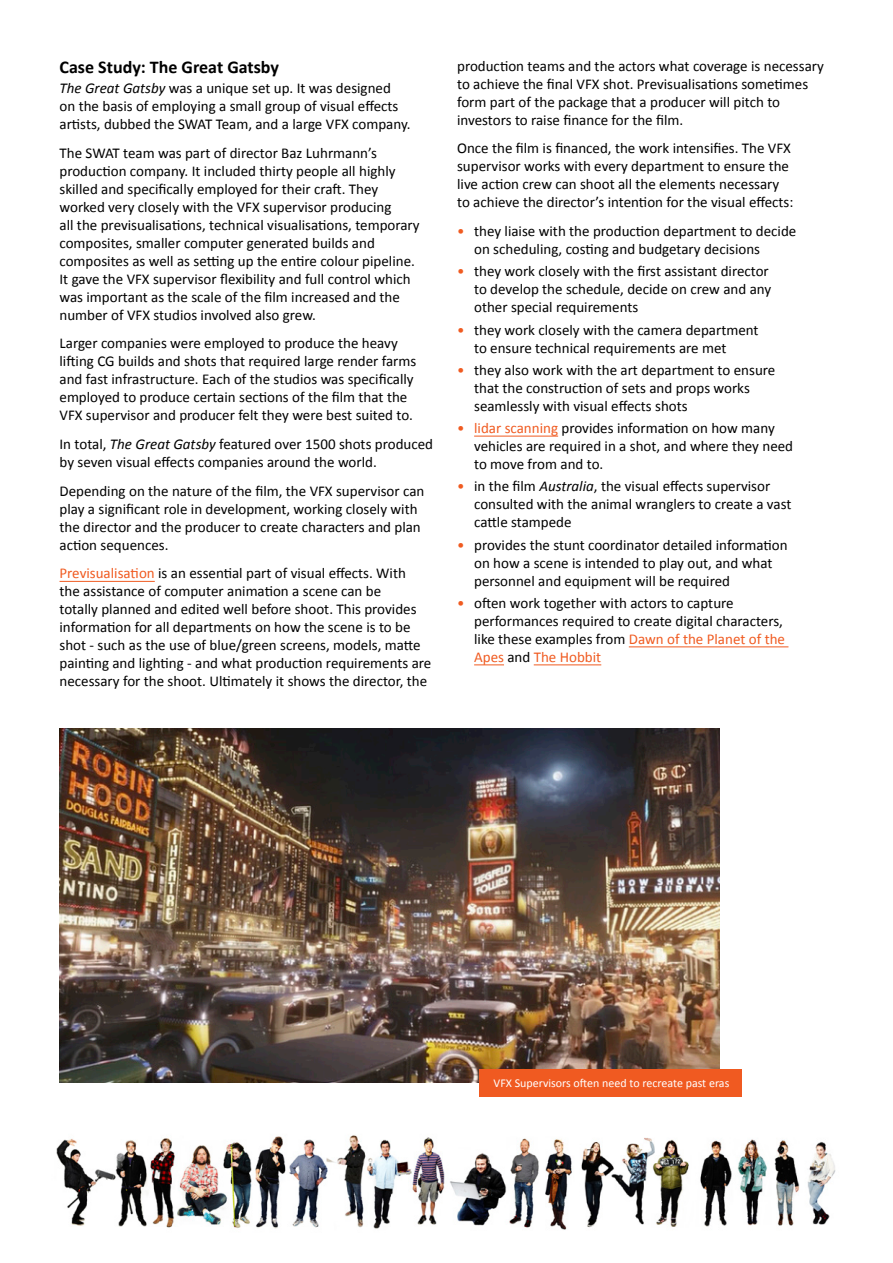
<style>
.page{position:relative;width:893px;height:1263px;background:#fff}
.page>*{position:absolute;margin:0;border:0;box-sizing:border-box;transform-origin:0 0}
.Heading_3{font:700 18px "Calibri";color:#000}
.Body{font:15px/18px "Calibri";color:#000}
.t1{font:12px "Calibri";color:#fff}
.s1{font-style:italic}
.s2{color:#f05b21}
</style>
<div class="page">
<img style="left:56px;top:1135px;width:780px;height:95px">
<hr style="left:60px;top:581px;width:95px;height:1px;background:#f05b21">
<hr style="left:474px;top:436px;width:84px;height:1px;background:#f05b21">
<hr style="left:629px;top:646px;width:159px;height:1px;background:#f05b21">
<hr style="left:474px;top:664px;width:30px;height:1px;background:#f05b21">
<hr style="left:534px;top:664px;width:67px;height:1px;background:#f05b21">
<img style="left:60px;top:728px;width:660px;height:354px">
<div style="left:479px;top:1068px;width:262px;height:28px;background:#f05a21"></div>
<p class="Heading_3" style="left:60px;top:56px;width:221px">Case Study: The Great Gatsby</p>
<p class="Body" style="left:60px;top:79px;width:353px"><span class="s1">The Great Gatsby</span> was a unique set up. It was designed<br>on the basis of employing a small group of visual effects artists, dubbed the SWAT Team, and a large VFX company.</p>
<p class="Body" style="left:60px;top:144px;width:362px">The SWAT team was part of director Baz Luhrmann’s production company. It included thirty people all highly skilled and specifically employed for their craft. They worked very closely with the VFX supervisor producing<br>all the previsualisations, technical visualisations, temporary composites, smaller computer generated builds and composites as well as setting up the entire colour pipeline.<br>It gave the VFX supervisor flexibility and full control which was important as the scale of the film increased and the number of VFX studios involved also grew.</p>
<p class="Body" style="left:60px;top:334px;width:358px">Larger companies were employed to produce the heavy lifting CG builds and shots that required large render farms and fast infrastructure. Each of the studios was specifically employed to produce certain sections of the film that the VFX supervisor and producer felt they were best suited to.</p>
<p class="Body" style="left:60px;top:435px;width:375px">In total, <span class="s1">The Great Gatsby</span> featured over 1500 shots produced by seven visual effects companies around the world.</p>
<p class="Body" style="left:60px;top:482px;width:366px">Depending on the nature of the film, the VFX supervisor can play a significant role in development, working closely with the director and the producer to create characters and plan action sequences.</p>
<p class="Body" style="left:60px;top:564px;width:373px"><span class="s2">Previsualisation</span> is an essential part of visual effects. With<br>the assistance of computer animation a scene can be<br>totally planned and edited well before shoot. This provides information for all departments on how the scene is to be shot - such as the use of blue/green screens, models, matte painting and lighting - and what production requirements are necessary for the shoot. Ultimately it shows the director, the</p>
<p class="Body" style="left:457px;top:57px;width:368px">production teams and the actors what coverage is necessary to achieve the final VFX shot. Previsualisations sometimes form part of the package that a producer will pitch to investors to raise finance for the film.</p>
<p class="Body" style="left:457px;top:139px;width:338px">Once the film is financed, the work intensifies. The VFX supervisor works with every department to ensure the live action crew can shoot all the elements necessary to achieve the director’s intention for the visual effects:</p>
<p class="Body" style="left:474px;top:222px;width:324px;text-indent:-17px"><span class="s2">•</span> they liaise with the production department to decide on scheduling, costing and budgetary decisions</p>
<p class="Body" style="left:474px;top:262px;width:299px;text-indent:-17px"><span class="s2">•</span> they work closely with the first assistant director to develop the schedule, decide on crew and any other special requirements</p>
<p class="Body" style="left:474px;top:321px;width:286px;text-indent:-17px"><span class="s2">•</span> they work closely with the camera department to ensure technical requirements are met</p>
<p class="Body" style="left:474px;top:361px;width:303px;text-indent:-17px"><span class="s2">•</span> they also work with the art department to ensure that the construction of sets and props works seamlessly with visual effects shots</p>
<p class="Body" style="left:474px;top:419px;width:321px;text-indent:-17px"><span class="s2">• lidar scanning</span> provides information on how many vehicles are required in a shot, and where they need to move from and to.</p>
<p class="Body" style="left:474px;top:477px;width:319px;text-indent:-17px"><span class="s2">•</span> in the film <span class="s1">Australia</span>, the visual effects supervisor consulted with the animal wranglers to create a vast cattle stampede</p>
<p class="Body" style="left:474px;top:536px;width:315px;text-indent:-17px"><span class="s2">•</span> provides the stunt coordinator detailed information on how a scene is intended to play out, and what personnel and equipment will be required</p>
<p class="Body" style="left:474px;top:594px;width:312px;text-indent:-17px"><span class="s2">•</span> often work together with actors to capture performances required to create digital characters, like these examples from <span class="s2">Dawn of the Planet of the Apes</span> and <span class="s2">The Hobbit</span></p>
<p class="t1" style="left:493px;top:1075px;width:237px">VFX Supervisors often need to recreate past eras</p>
</div>
